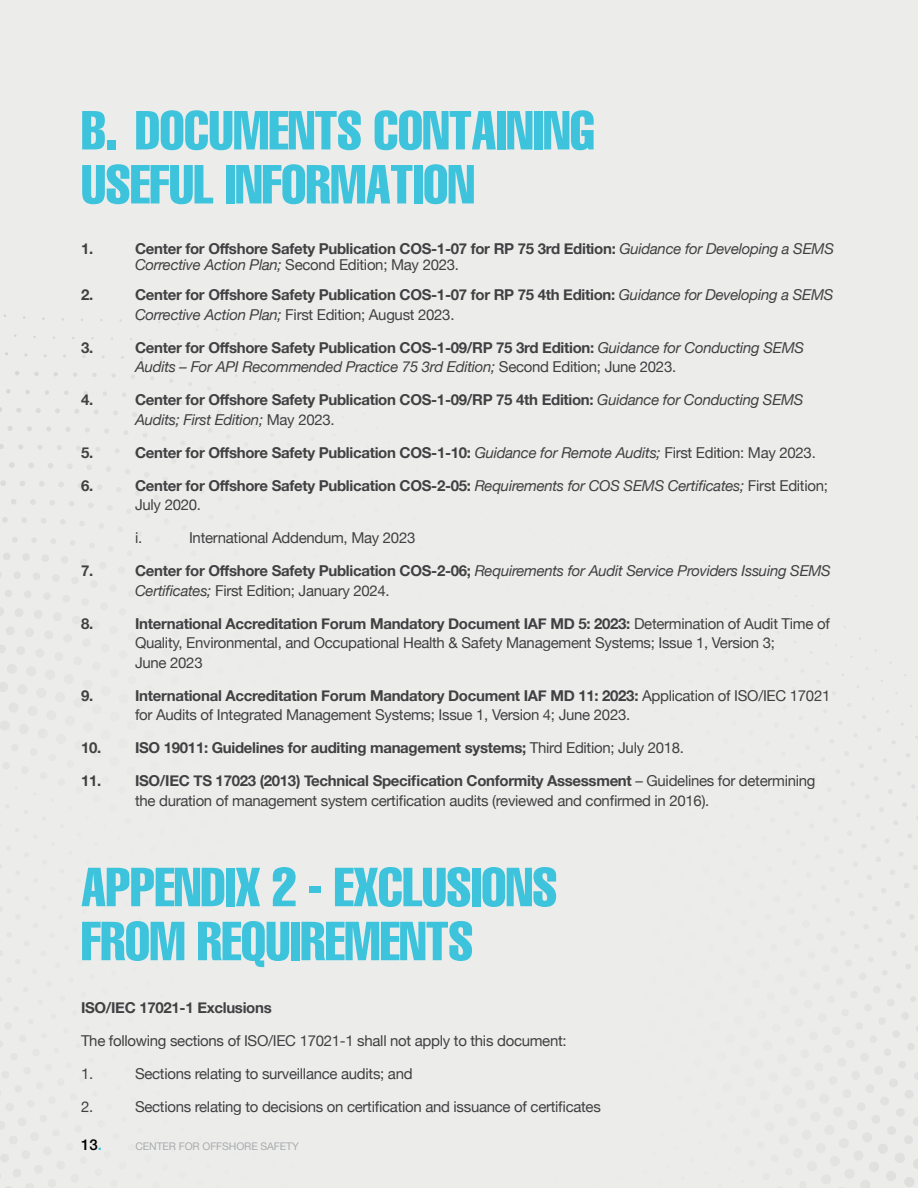
<style>
.page{position:relative;width:918px;height:1188px;background:#ecedeb}
.page>*{position:absolute;margin:0;border:0;box-sizing:border-box;transform-origin:0 0}
.t1{font:extra-condensed 54px/54px "Helvetica";letter-spacing:-.01em;color:#3dc3db}
.t2{font:15px/19.5px "Helvetica Neue";letter-spacing:-.02em;color:#414042}
.t3{font:700 15px/19.5px "Helvetica Neue";letter-spacing:-.02em;color:#414042}
.t4{font:italic 15px/19.5px "Helvetica Neue";letter-spacing:-.02em;color:#414042}
.t5{font:10.5px "Helvetica Neue";letter-spacing:-.01em;color:#a8aaad}
.s1{font-weight:400;font-style:italic}
.s2{font-weight:400}
.s3{font-weight:700;font-style:normal}
.s4{font-style:normal}
.s5{font-weight:700}
.s6{font-family:"Helvetica Neue LT Std";font-weight:500;font-size:15px;color:#000}
.s7{font-family:"Helvetica Neue LT Std";font-weight:700;font-size:15px;color:#3dc3db}
</style>
<div class="page">
<h1 class="t1" style="left:81px;top:102px;width:515px">B. DOCUMENTS CONTAINING<br>USEFUL INFORMATION</h1>
<p class="t3" style="left:81px;top:239px;width:14px">1.</p>
<p class="t3" style="left:135px;top:241px;width:701px;line-height:16.5px">Center for Offshore Safety Publication COS-1-07 for RP 75 3rd Edition: <span class="s1">Guidance for Developing a SEMS<br>Corrective Action Plan;</span> <span class="s2">Second Edition; May 2023.</span></p>
<p class="t3" style="left:81px;top:286px;width:14px">2.</p>
<p class="t3" style="left:135px;top:286px;width:700px">Center for Offshore Safety Publication COS-1-07 for RP 75 4th Edition: <span class="s1">Guidance for Developing a SEMS<br>Corrective Action Plan;</span> <span class="s2">First Edition; August 2023.</span></p>
<p class="t3" style="left:81px;top:338px;width:14px">3.</p>
<p class="t4" style="left:135px;top:339px;width:671px"><span class="s3">Center for Offshore Safety Publication COS-1-09/RP 75 3rd Edition:</span> Guidance for Conducting SEMS<br>Audits – For API Recommended Practice 75 3rd Edition; <span class="s4">Second Edition; June 2023.</span></p>
<p class="t3" style="left:81px;top:391px;width:14px">4.</p>
<p class="t3" style="left:135px;top:391px;width:670px">Center for Offshore Safety Publication COS-1-09/RP 75 4th Edition: <span class="s1">Guidance for Conducting SEMS<br>Audits; First Edition;</span> <span class="s2">May 2023.</span></p>
<p class="t3" style="left:81px;top:443px;width:14px">5.</p>
<p class="t3" style="left:135px;top:443px;width:682px">Center for Offshore Safety Publication COS-1-10: <span class="s1">Guidance for Remote Audits;</span> <span class="s2">First Edition: May 2023.</span></p>
<p class="t3" style="left:81px;top:476px;width:14px">6.</p>
<p class="t3" style="left:135px;top:476px;width:694px">Center for Offshore Safety Publication COS-2-05: <span class="s1">Requirements for COS SEMS Certificates;</span> <span class="s2">First Edition;<br>July 2020.</span></p>
<p class="t2" style="left:135px;top:529px;width:9px">i.</p>
<p class="t2" style="left:189px;top:529px;width:228px">International Addendum, May 2023</p>
<p class="t3" style="left:81px;top:562px;width:14px">7.</p>
<p class="t4" style="left:135px;top:562px;width:697px"><span class="s3">Center for Offshore Safety Publication COS-2-06;</span> Requirements for Audit Service Providers Issuing SEMS<br>Certificates; <span class="s4">First Edition; January 2024.</span></p>
<p class="t3" style="left:81px;top:614px;width:14px">8.</p>
<p class="t2" style="left:135px;top:615px;width:696px"><span class="s5">International Accreditation Forum Mandatory Document IAF MD 5: 2023:</span> Determination of Audit Time of<br>Quality, Environmental, and Occupational Health &amp; Safety Management Systems; Issue 1, Version 3;<br>June 2023</p>
<p class="t3" style="left:81px;top:686px;width:14px">9.</p>
<p class="t2" style="left:135px;top:687px;width:697px"><span class="s5">International Accreditation Forum Mandatory Document IAF MD 11: 2023:</span> Application of ISO/IEC 17021 for Audits of Integrated Management Systems; Issue 1, Version 4; June 2023.</p>
<p class="t3" style="left:81px;top:739px;width:605px">10. ISO 19011: Guidelines for auditing management systems; <span class="s2">Third Edition; July 2018.</span></p>
<p class="t2" style="left:135px;top:772px;width:682px;text-indent:-54px"><span class="s5">11. ISO/IEC TS 17023 (2013) Technical Specification Conformity Assessment</span> – Guidelines for determining the duration of management system certification audits (reviewed and confirmed in 2016).</p>
<h1 class="t1" style="left:81px;top:858px;width:478px">APPENDIX 2 - EXCLUSIONS<br>FROM REQUIREMENTS</h1>
<p class="t3" style="left:81px;top:999px;width:192px">ISO/IEC 17021-1 Exclusions</p>
<p class="t2" style="left:81px;top:1032px;width:487px">The following sections of ISO/IEC 17021-1 shall not apply to this document:</p>
<p class="t2" style="left:81px;top:1065px;width:14px">1.</p>
<p class="t2" style="left:135px;top:1065px;width:279px">Sections relating to surveillance audits; and</p>
<p class="t2" style="left:81px;top:1098px;width:14px">2.</p>
<p class="t2" style="left:135px;top:1098px;width:467px">Sections relating to decisions on certification and issuance of certificates</p>
<p class="t5" style="left:81px;top:1139px;width:219px"><span class="s6">13</span><span class="s7">.</span> CENTER FOR OFFSHORE SAFETY</p>
</div>
